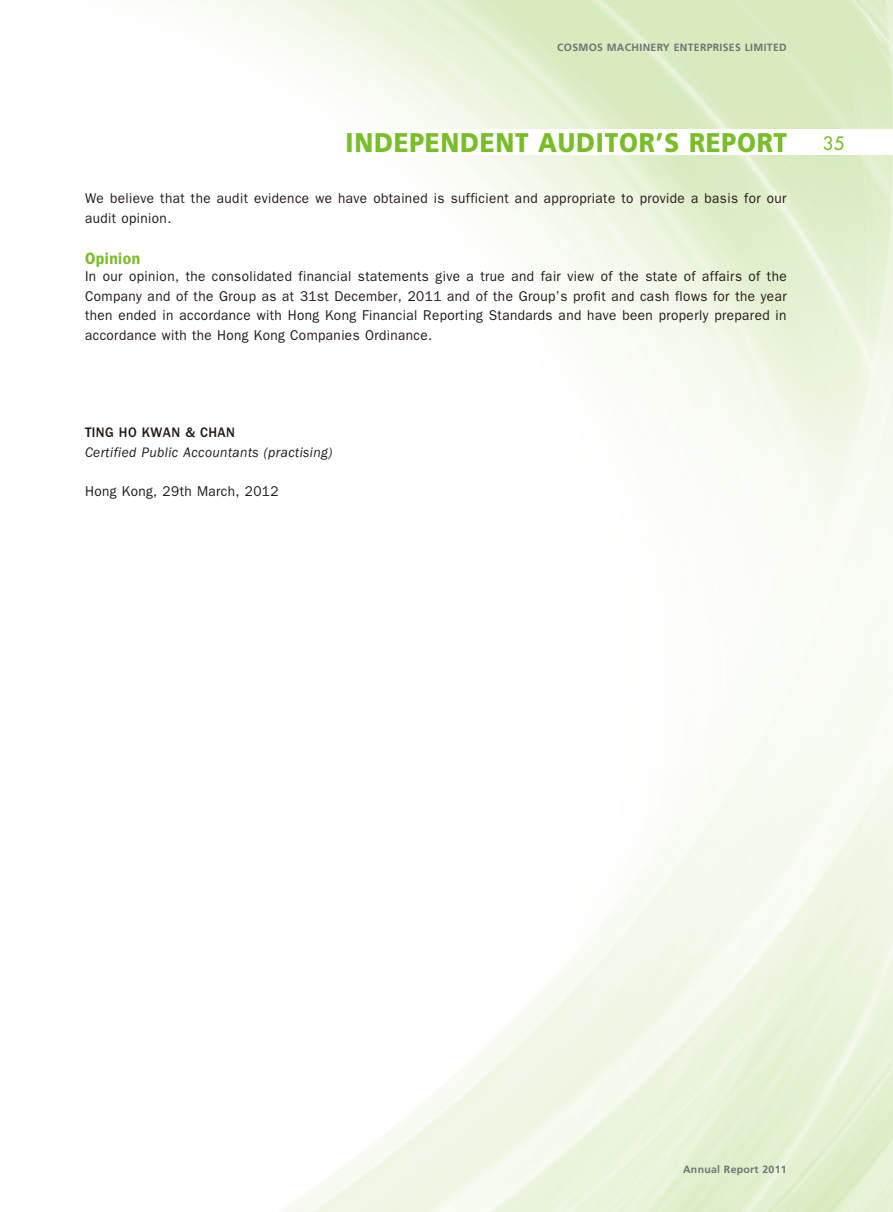
<style>
.page{position:relative;width:893px;height:1212px;background:#fff}
.page>*{position:absolute;margin:0;border:0;box-sizing:border-box;transform-origin:0 0}
.t1{font:900 27px "Frutiger LT Std";letter-spacing:.03em;color:#79bd29;scale:.9 1}
.t2{font:500 18px "Futura Std";color:#79bd29}
.t3{font:600 16.5px "ITC Franklin Gothic Std";letter-spacing:.03em;color:#79bd29;scale:.95 1}
.t4{font:14.25px/19.5px "ITC Franklin Gothic Std";letter-spacing:.03em;color:#231916;scale:.95 1}
.t5{font:italic 14.25px "ITC Franklin Gothic Std";letter-spacing:.03em;color:#231916;scale:.95 1}
.t6{font:500 14.25px "ITC Franklin Gothic Std";letter-spacing:.03em;color:#231916;scale:.95 1}
.t7{font:700 10.5px "Frutiger LT Std";letter-spacing:.03em;color:#727272}
</style>
<div class="page">
<p class="t7" style="left:557px;top:41px;width:231px">COSMOS MACHINERY ENTERPRISES LIMITED</p>
<h1 class="t1" style="left:346px;top:126px;width:492px">INDEPENDENT AUDITOR’S REPORT</h1>
<p class="t4" style="left:85px;top:189px;width:740px">We believe that the audit evidence we have obtained is sufficient and appropriate to provide a basis for our audit opinion.</p>
<p class="t3" style="left:85px;top:248px;width:60px">Opinion</p>
<p class="t4" style="left:85px;top:267px;width:740px;text-align:justify">In our opinion, the consolidated financial statements give a true and fair view of the state of affairs of the Company and of the Group as at 31st December, 2011 and of the Group’s profit and cash flows for the year then ended in accordance with Hong Kong Financial Reporting Standards and have been properly prepared in accordance with the Hong Kong Companies Ordinance.</p>
<p class="t6" style="left:85px;top:424px;width:159px">TING HO KWAN &amp; CHAN</p>
<p class="t5" style="left:85px;top:444px;width:262px">Certified Public Accountants (practising)</p>
<p class="t4" style="left:85px;top:481px;width:205px">Hong Kong, 29th March, 2012</p>
<p class="t2" style="left:823px;top:132px;width:23px">35</p>
<p class="t7" style="left:683px;top:1163px;width:105px">Annual Report 2011</p>
</div>
